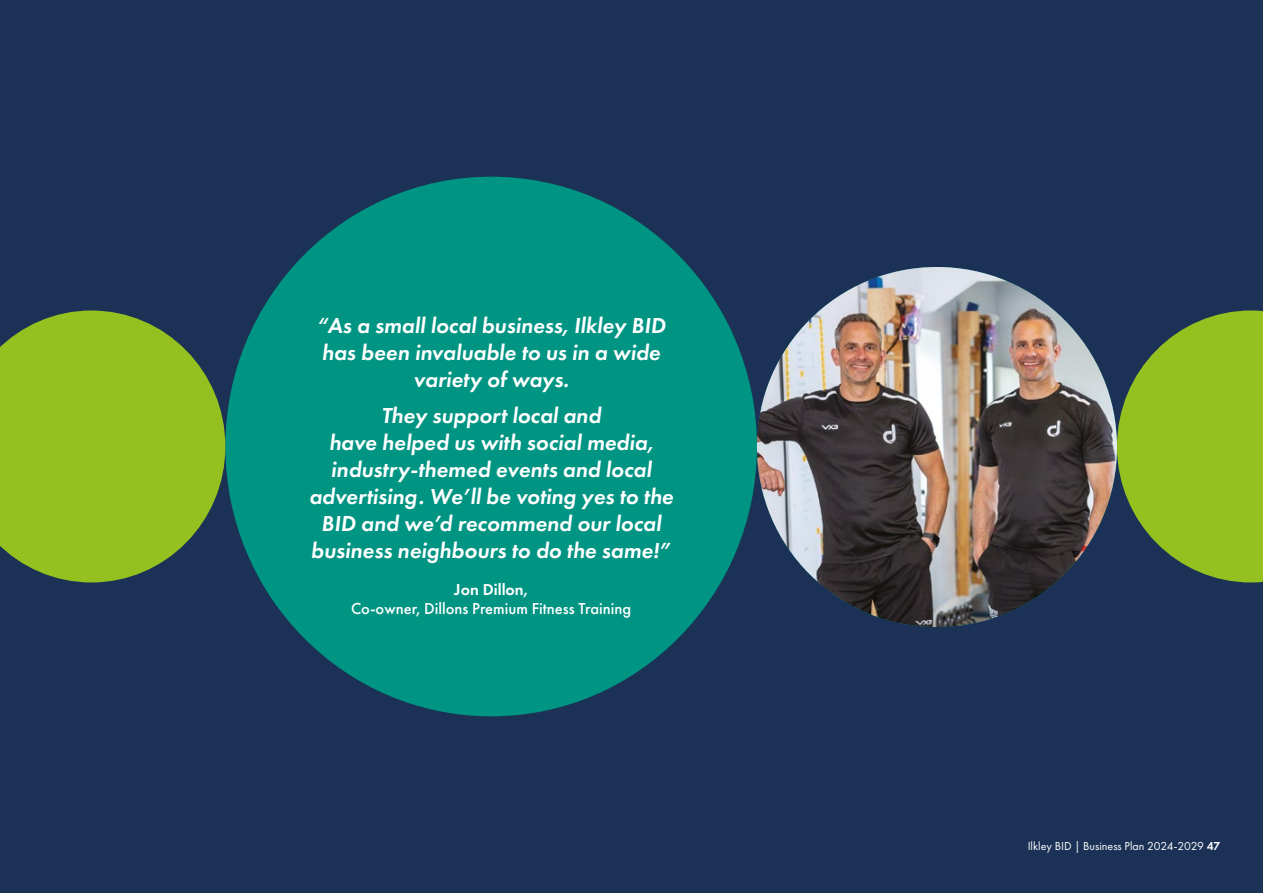
<style>
.page{position:relative;width:1263px;height:893px;background:#1b3155}
.page>*{position:absolute;margin:0;border:0;box-sizing:border-box;transform-origin:0 0}
.t1{font:italic 600 22.5px/27px "Futura PT";color:#fff;text-align:center}
.t2{font:500 16.5px "Futura PT";color:#fff}
.t3{font:600 16.5px "Futura PT";color:#fff}
.t4{font:12px "Futura PT";color:#fff}
.s1{font-weight:600}
</style>
<div class="page">
<div style="left:225px;top:177px;width:532px;height:539px;background:#009483;border-radius:50%"></div>
<svg style="left:0;top:310px;width:225px;height:272px;background:#82ac26"></svg>
<svg style="left:1117px;top:310px;width:146px;height:272px"></svg>
<img style="left:757px;top:267px;width:360px;height:360px;border-radius:180px">
<p class="t1" style="left:317px;top:312px;width:350px">“As a small local business, Ilkley BID has been invaluable to us in a wide variety of ways.</p>
<p class="t1" style="left:309px;top:401px;width:366px">They support local and<br>have helped us with social media, industry-themed events and local advertising. We’ll be voting yes to the<br>BID and we’d recommend our local business neighbours to do the same!”</p>
<p class="t3" style="left:454px;top:579px;width:75px">Jon Dillon,</p>
<p class="t2" style="left:351px;top:599px;width:282px">Co-owner, Dillons Premium Fitness Training</p>
<p class="t4" style="left:1028px;top:839px;width:194px">Ilkley BID | Business Plan 2024-2029 <span class="s1">47</span></p>
</div>
